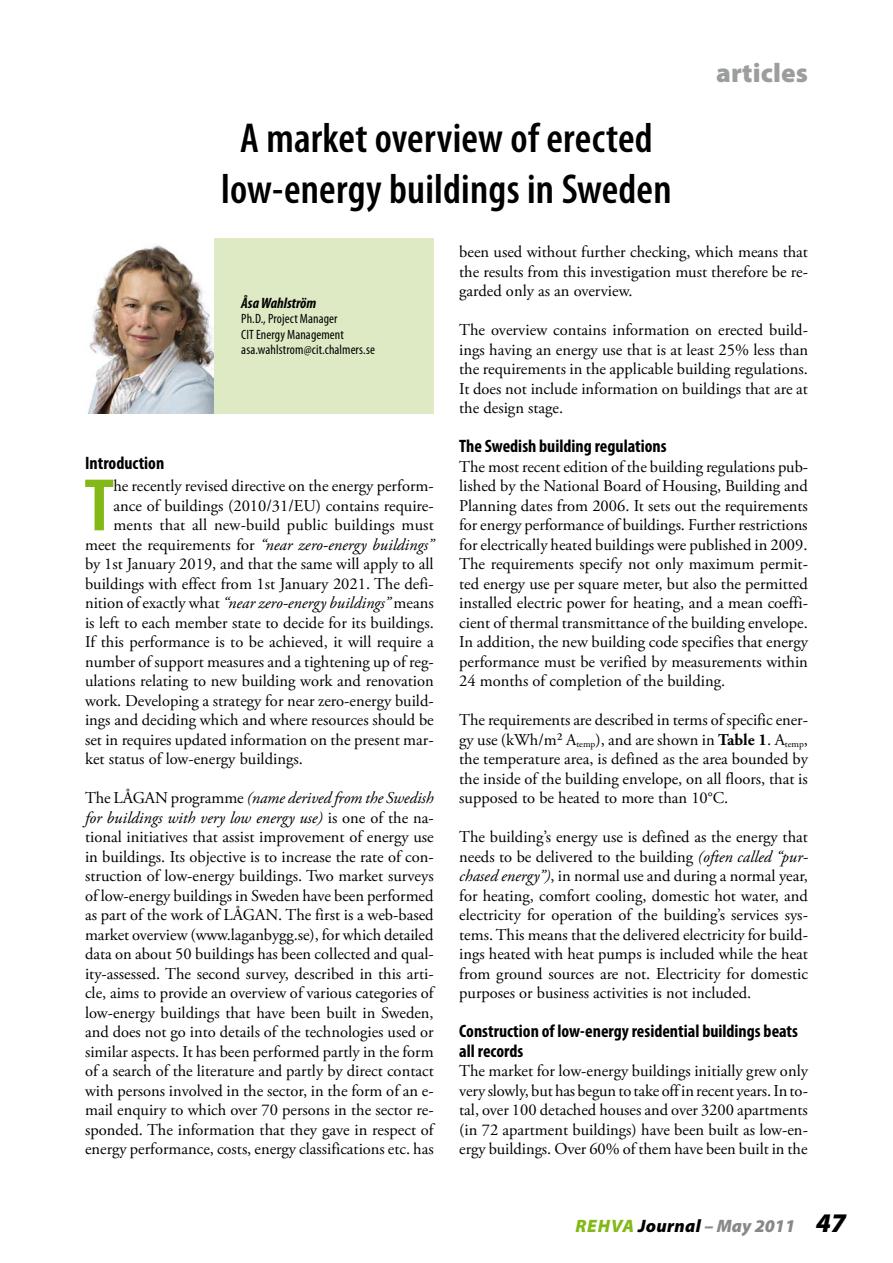
<style>
.page{position:relative;width:893px;height:1263px;background:#fff}
.page>*{position:absolute;margin:0;border:0;box-sizing:border-box;transform-origin:0 0}
.t1{font:700 condensed 71.7px "Akzidenz Grotesk BQ";color:#83b819}
.t2{font:600 condensed 42px/50.4px "Myriad Pro";letter-spacing:.005em;color:#000;text-align:center}
.t3{font:900 27px "Myriad Pro";letter-spacing:.005em;color:#9c9d9f}
.t4{font:700 condensed 18px/19.5px "Myriad Pro";color:#000}
.t5{font:italic 900 18px "Myriad Pro";letter-spacing:.015em;color:#878889}
.t6{font:16.5px/19.5px "Adobe Garamond Pro";color:#000;text-align:justify}
.t7{font:italic 16.5px "Adobe Garamond Pro";color:#000}
.t8{font:italic 700 condensed 15px "Myriad Pro";color:#000}
.t9{font:condensed 13.5px/15.5px "Myriad Pro";letter-spacing:.005em;color:#000}
.s1{font-style:normal}
.s2{font-style:italic}
.s3{font-weight:700}
.s4{color:#83b819}
.s5{color:#000}
.s6{font-size:27px;color:#000}
</style>
<div class="page">
<div style="left:85px;top:238px;width:349px;height:175px;background:#deeac4"></div>
<img style="left:85px;top:238px;width:129px;height:175px">
<h2 class="t2" style="left:221px;top:112px;width:452px">A market overview of erected low-energy buildings in Sweden</h2>
<h3 class="t3" style="left:716px;top:54px;width:93px">articles</h3>
<p class="t8" style="left:241px;top:294px;width:77px">Åsa Wahlström</p>
<p class="t9" style="left:241px;top:311px;width:135px">Ph.D., Project Manager<br>CIT Energy Management asa.wahlstrom@cit.chalmers.se</p>
<p class="t4" style="left:85px;top:453px;width:81px">Introduction</p>
<h1 class="t1" style="left:85px;top:464px;width:30px">T</h1>
<p class="t6" style="left:113px;top:477px;width:322px">he recently revised directive on the energy perform-</p>
<p class="t6" style="left:113px;top:496px;width:322px">ance of buildings (2010/31/EU) contains require-</p>
<p class="t6" style="left:113px;top:516px;width:322px">ments that all new-build public buildings must</p>
<p class="t7" style="left:85px;top:535px;width:350px"><span class="s1">meet the requirements for</span> “near zero-energy buildings”</p>
<p class="t6" style="left:85px;top:555px;width:350px">by 1st January 2019, and that the same will apply to all</p>
<p class="t6" style="left:85px;top:574px;width:350px">buildings with effect from 1st January 2021. The defi-</p>
<p class="t7" style="left:85px;top:593px;width:350px"><span class="s1">nition of exactly what</span> “near zero-energy buildings” <span class="s1">means</span></p>
<p class="t6" style="left:85px;top:613px;width:350px">is left to each member state to decide for its buildings.</p>
<p class="t6" style="left:85px;top:633px;width:350px">If this performance is to be achieved, it will require a</p>
<p class="t6" style="left:85px;top:652px;width:350px">number of support measures and a tightening up of reg-</p>
<p class="t6" style="left:85px;top:672px;width:350px">ulations relating to new building work and renovation</p>
<p class="t6" style="left:85px;top:691px;width:350px">work. Developing a strategy for near zero-energy build-</p>
<p class="t6" style="left:85px;top:711px;width:350px">ings and deciding which and where resources should be</p>
<p class="t6" style="left:85px;top:730px;width:350px">set in requires updated information on the present mar-</p>
<p class="t6" style="left:85px;top:750px;width:219px">ket status of low-energy buildings.</p>
<p class="t6" style="left:85px;top:789px;width:350px">The LÅGAN programme <span class="s2">(name derived from the Swedish for buildings with very low energy use)</span> is one of the na&shy;tional initiatives that assist improvement of energy use in buildings. Its objective is to increase the rate of con&shy;struction of low-energy buildings. Two market surveys of low-energy buildings in Sweden have been performed as part of the work of LÅGAN. The first is a web-based market overview (www.laganbygg.se), for which detailed data on about 50 buildings has been collected and qual&shy;ity-assessed. The second survey, described in this arti&shy;cle, aims to provide an overview of various categories of low-energy buildings that have been built in Sweden, and does not go into details of the technologies used or similar aspects. It has been performed partly in the form of a search of the literature and partly by direct contact with persons involved in the sector, in the form of an e&shy;mail enquiry to which over 70 persons in the sector re&shy;sponded. The information that they gave in respect of energy performance, costs, energy classifications etc. has</p>
<p class="t6" style="left:459px;top:243px;width:350px">been used without further checking, which means that the results from this investigation must therefore be re&shy;garded only as an overview.</p>
<p class="t6" style="left:459px;top:321px;width:350px">The overview contains information on erected build&shy;ings having an energy use that is at least 25% less than the requirements in the applicable building regulations.<br>It does not include information on buildings that are at the design stage.</p>
<p class="t4" style="left:459px;top:436px;width:209px">The Swedish building regulations</p>
<p class="t6" style="left:459px;top:457px;width:350px">The most recent edition of the building regulations pub&shy;lished by the National Board of Housing, Building and Planning dates from 2006. It sets out the requirements for energy performance of buildings. Further restrictions for electrically heated buildings were published in 2009.<br>The requirements specify not only maximum permit&shy;ted energy use per square meter, but also the permitted installed electric power for heating, and a mean coeffi&shy;cient of thermal transmittance of the building envelope.<br>In addition, the new building code specifies that energy performance must be verified by measurements within 24 months of completion of the building.</p>
<p class="t6" style="left:459px;top:711px;width:350px">The requirements are described in terms of specific ener&shy;gy use (kWh/m² A<sub>temp</sub>), and are shown in <span class="s3">Table 1</span>. A<sub>temp</sub>, the temperature area, is defined as the area bounded by the inside of the building envelope, on all floors, that is supposed to be heated to more than 10°C.</p>
<p class="t6" style="left:459px;top:828px;width:350px">The building’s energy use is defined as the energy that needs to be delivered to the building <span class="s2">(often called “pur&shy;chased energy”)</span>, in normal use and during a normal year, for heating, comfort cooling, domestic hot water, and electricity for operation of the building’s services sys&shy;tems. This means that the delivered electricity for build&shy;ings heated with heat pumps is included while the heat from ground sources are not. Electricity for domestic purposes or business activities is not included.</p>
<p class="t4" style="left:459px;top:1021px;width:340px">Construction of low-energy residential buildings beats all records</p>
<p class="t6" style="left:459px;top:1062px;width:350px">The market for low-energy buildings initially grew only very slowly, but has begun to take off in recent years. In to&shy;tal, over 100 detached houses and over 3200 apartments (in 72 apartment buildings) have been built as low-en&shy;ergy buildings. Over 60% of them have been built in the</p>
<p class="t5" style="left:575px;top:1214px;width:272px"><span class="s4">REHVA</span> <span class="s5">Journal</span> – May 2011 <span class="s6">47</span></p>
</div>
